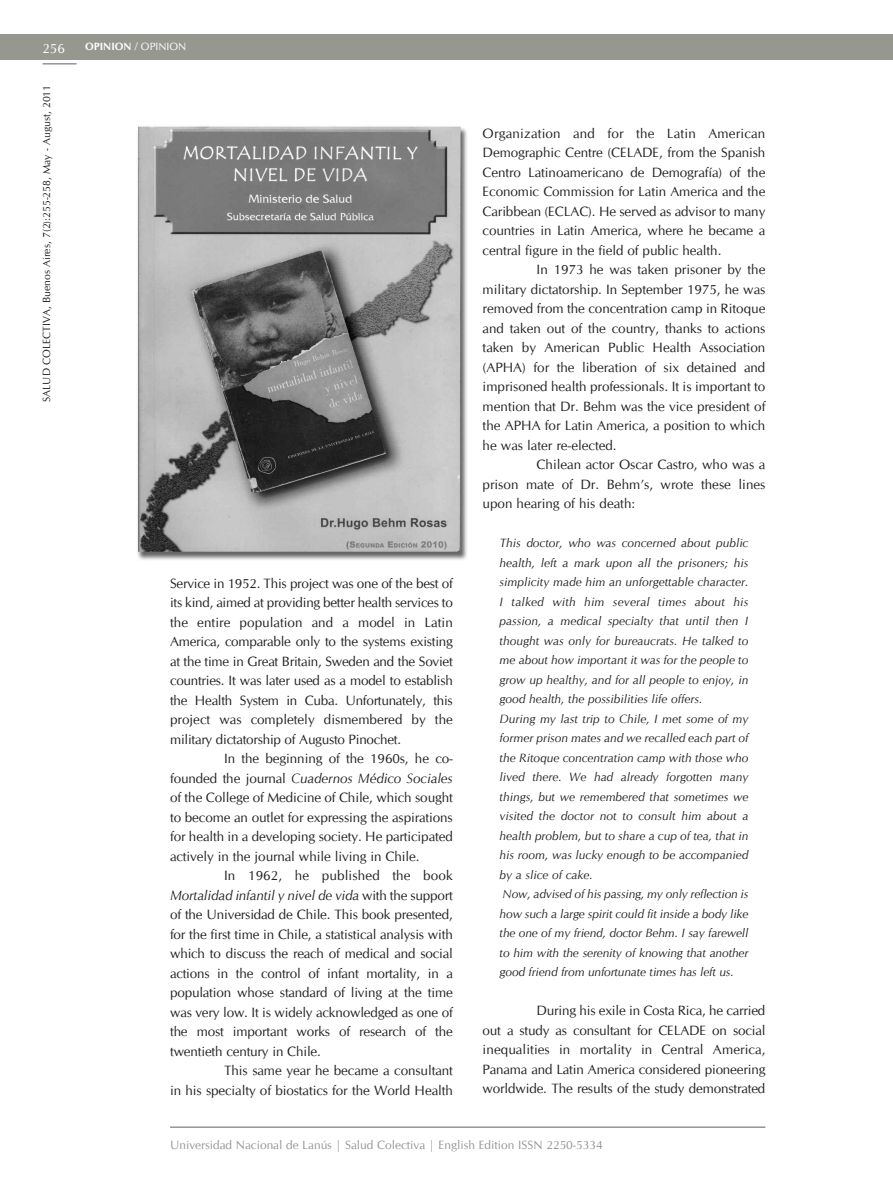
<style>
.page{position:relative;width:893px;height:1191px;background:#fff}
.page>*{position:absolute;margin:0;border:0;box-sizing:border-box;transform-origin:0 0}
.t1{font:13.5px/19.5px "CG Omega";letter-spacing:-.01em;color:#231f20;text-align:justify}
.t2{font:italic 13.5px "CG Omega";letter-spacing:-.01em;color:#231f20}
.t3{font:13.5px "CG Omega";letter-spacing:.01em;color:#231f20}
.t4{font:13.5px "CG Omega";color:#fff}
.t5{font:italic 12px/19.5px "CG Omega";color:#231f20}
.t6{font:12px "CG Omega";color:#939598}
.t7{font:10.5px "CG Omega";color:#231f20}
.t8{font:10.5px "CG Omega";color:#fff}
.s1{font-weight:700}
.s2{font-style:normal}
</style>
<div class="page">
<div style="left:0;top:34px;width:893px;height:26px;background:#969890"></div>
<hr style="left:43px;top:63px;width:34px;height:2px;background:#939598">
<hr style="left:170px;top:1126px;width:595px;height:2px;background:#939598">
<img style="left:137px;top:126px;width:330px;height:434px">
<p class="t4" style="left:43px;top:40px;width:24px">256</p>
<p class="t7" style="left:40px;top:402px;width:318px;rotate:-90deg">SALUD CoLECTIvA, Buenos Aires, 7(2):255-258, May - August, 2011</p>
<p class="t8" style="left:85px;top:40px;width:103px"><span class="s1">OPINION</span> / oPINIoN</p>
<p class="t1" style="left:170px;top:573px;width:284px">Service in 1952. This project was one of the best of</p>
<p class="t1" style="left:170px;top:593px;width:284px">its kind, aimed at providing better health services to</p>
<p class="t1" style="left:170px;top:612px;width:284px">the entire population and a model in Latin</p>
<p class="t1" style="left:170px;top:632px;width:284px">America, comparable only to the systems existing</p>
<p class="t1" style="left:170px;top:651px;width:284px">at the time in Great Britain, Sweden and the Soviet</p>
<p class="t1" style="left:170px;top:671px;width:284px">countries. It was later used as a model to establish</p>
<p class="t1" style="left:170px;top:690px;width:284px">the Health System in Cuba. Unfortunately, this</p>
<p class="t1" style="left:170px;top:710px;width:284px">project was completely dismembered by the</p>
<p class="t1" style="left:170px;top:729px;width:232px">military dictatorship of Augusto Pinochet.</p>
<p class="t1" style="left:224px;top:749px;width:230px">In the beginning of the 1960s, he co-</p>
<p class="t2" style="left:170px;top:770px;width:284px"><span class="s2">founded the journal</span> Cuadernos Médico Sociales</p>
<p class="t1" style="left:170px;top:788px;width:284px">of the College of Medicine of Chile, which sought</p>
<p class="t1" style="left:170px;top:807px;width:284px">to become an outlet for expressing the aspirations</p>
<p class="t1" style="left:170px;top:827px;width:284px">for health in a developing society. He participated</p>
<p class="t1" style="left:170px;top:846px;width:251px">actively in the journal while living in Chile.</p>
<p class="t3" style="left:224px;top:867px;width:230px">In 1962, he published the book</p>
<p class="t2" style="left:170px;top:887px;width:284px">Mortalidad infantil y nivel de vida <span class="s2">with the support</span></p>
<p class="t1" style="left:170px;top:905px;width:284px">of the Universidad de Chile. This book presented,</p>
<p class="t1" style="left:170px;top:924px;width:284px">for the first time in Chile, a statistical analysis with</p>
<p class="t1" style="left:170px;top:944px;width:284px">which to discuss the reach of medical and social</p>
<p class="t1" style="left:170px;top:963px;width:284px">actions in the control of infant mortality, in a</p>
<p class="t1" style="left:170px;top:983px;width:284px">population whose standard of living at the time</p>
<p class="t1" style="left:170px;top:1002px;width:284px">was very low. It is widely acknowledged as one of</p>
<p class="t1" style="left:170px;top:1022px;width:284px">the most important works of research of the</p>
<p class="t1" style="left:170px;top:1041px;width:152px">twentieth century in Chile.</p>
<p class="t1" style="left:224px;top:1061px;width:230px">This same year he became a consultant</p>
<p class="t1" style="left:170px;top:1080px;width:284px">in his specialty of biostatics for the World Health</p>
<p class="t1" style="left:483px;top:123px;width:284px">organization and for the Latin American Demographic Centre (CELADE, from the Spanish Centro Latinoamericano de Demografía) of the Economic Commission for Latin America and the Caribbean (ECLAC). He served as advisor to many countries in Latin America, where he became a central figure in the field of public health.</p>
<p class="t1" style="left:483px;top:260px;width:284px;text-indent:54px">In 1973 he was taken prisoner by the military dictatorship. In September 1975, he was removed from the concentration camp in Ritoque and taken out of the country, thanks to actions taken by American Public Health Association (APHA) for the liberation of six detained and imprisoned health professionals. It is important to mention that Dr. Behm was the vice president of the APHA for Latin America, a position to which he was later re-elected.</p>
<p class="t1" style="left:483px;top:455px;width:284px;text-indent:54px">Chilean actor oscar Castro, who was a prison mate of Dr. Behm’s, wrote these lines upon hearing of his death:</p>
<p class="t5" style="left:500px;top:533px;width:250px">This doctor, who was concerned about public health, left a mark upon all the prisoners; his simplicity made him an unforgettable character.<br>I talked with him several times about his passion, a medical specialty that until then I thought was only for bureaucrats. He talked to me about how important it was for the people to grow up healthy, and for all people to enjoy, in good health, the possibilities life offers.<br>During my last trip to Chile, I met some of my former prison mates and we recalled each part of the Ritoque concentration camp with those who lived there. We had already forgotten many things, but we remembered that sometimes we visited the doctor not to consult him about a health problem, but to share a cup of tea, that in his room, was lucky enough to be accompanied by a slice of cake.<br>Now, advised of his passing, my only reflection is how such a large spirit could fit inside a body like the one of my friend, doctor Behm. I say farewell to him with the serenity of knowing that another good friend from unfortunate times has left us.</p>
<p class="t1" style="left:483px;top:1001px;width:284px;text-indent:54px">During his exile in Costa Rica, he carried out a study as consultant for CELADE on social inequalities in mortality in Central America, Panama and Latin America considered pioneering worldwide. The results of the study demonstrated</p>
<p class="t6" style="left:170px;top:1137px;width:434px">Universidad Nacional de Lanús | Salud Colectiva | English Edition ISSN 2250-5334</p>
</div>
